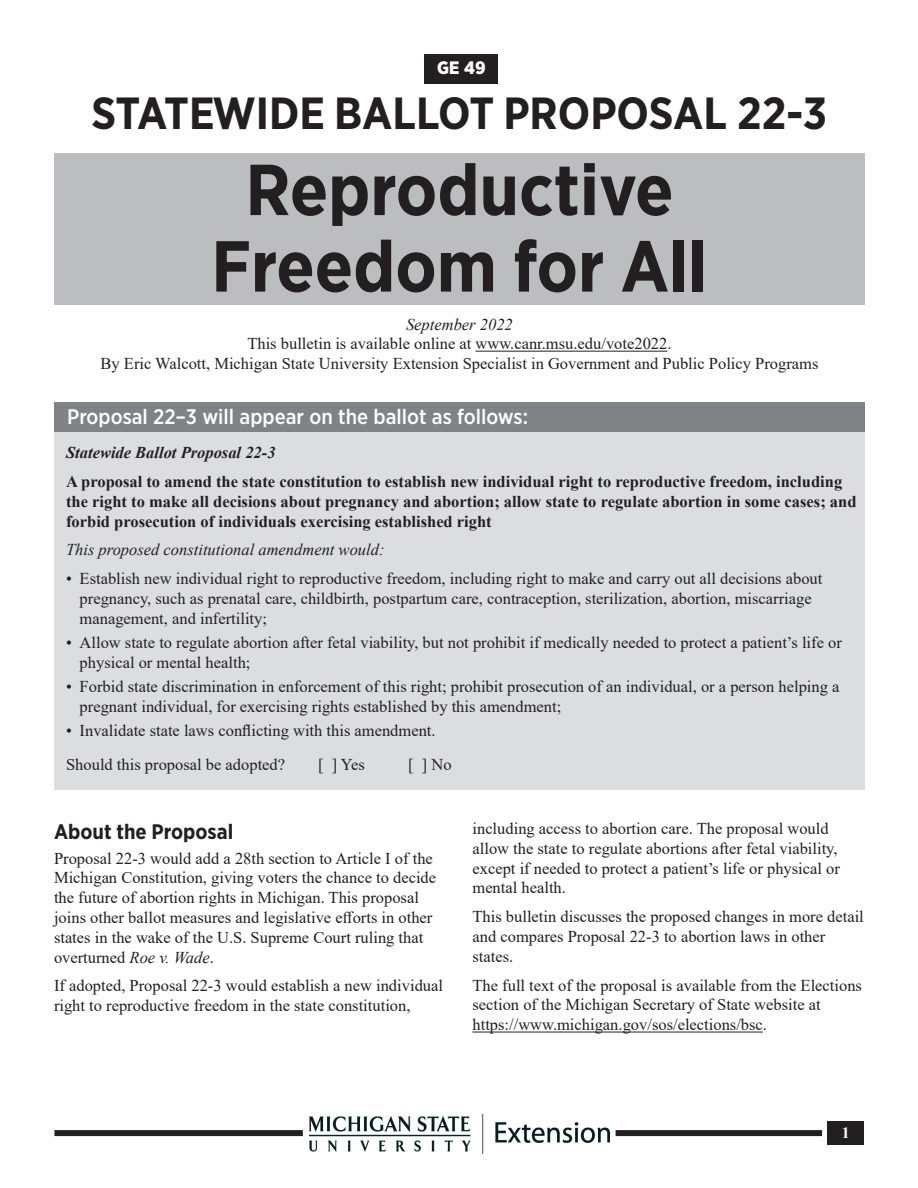
<style>
.page{position:relative;width:918px;height:1188px;background:#fff}
.page>*{position:absolute;margin:0;border:0;box-sizing:border-box;transform-origin:0 0}
.Year_title{font:700 72px/76.5px "Gotham Narrow";color:#231f20;text-align:center}
.t1{font:700 45px "Gotham Narrow";color:#231f20}
.Hbox{font:500 21px "Gotham Narrow";color:#fff}
.t2{font:700 21px "Gotham Narrow";color:#231f20}
.GE_Box{font:900 18px "Gotham Narrow";color:#fff}
.Body_text{font:16.5px/19.8px "Times New Roman";color:#231f20}
.Body_text-2{font:700 16.5px/19.8px "Times New Roman";color:#231f20}
.Body_text-3{font:italic 16.5px "Times New Roman";color:#231f20}
.Body_text-4{font:italic 700 16.5px "Times New Roman";color:#231f20}
.t3{font:700 15.75px "Times New Roman";color:#fff}
.s1{font-style:italic}
</style>
<div class="page">
<div style="left:425px;top:54px;width:73px;height:29px;background:#231f20"></div>
<div style="left:54px;top:431px;width:810px;height:359px;background:#dcdddf"></div>
<div style="left:54px;top:402px;width:810px;height:29px;background:#808285"></div>
<div style="left:54px;top:153px;width:810px;height:151px;background:#bcbdc0"></div>
<hr style="left:476px;top:351px;width:191px;height:1px;background:#231f20">
<hr style="left:472px;top:1032px;width:291px;height:1px;background:#231f20">
<div style="left:616px;top:1130px;width:206px;height:6px;background:#231f20"></div>
<div style="left:827px;top:1121px;width:37px;height:24px;background:#231f20"></div>
<img style="left:309px;top:1114px;width:300px;height:39px">
<div style="left:54px;top:1130px;width:249px;height:6px;background:#231f20"></div>
<h1 class="GE_Box" style="left:437px;top:56px;width:50px">GE 49</h1>
<h1 class="t1" style="left:91px;top:85px;width:737px">STATEWIDE BALLOT PROPOSAL 22-3</h1>
<h1 class="Year_title" style="left:211px;top:151px;width:498px">Reproductive<br>Freedom for All</h1>
<p class="Body_text-3" style="left:406px;top:313px;width:108px">September 2022</p>
<p class="Body_text" style="left:247px;top:333px;width:426px">This bulletin is available online at www.canr.msu.edu/vote2022.</p>
<p class="Body_text" style="left:101px;top:353px;width:719px">By Eric Walcott, Michigan State University Extension Specialist in Government and Public Policy Programs</p>
<p class="Hbox" style="left:67px;top:403px;width:462px">Proposal 22–3 will appear on the ballot as follows:</p>
<p class="Body_text-4" style="left:66px;top:441px;width:211px">Statewide Ballot Proposal 22-3</p>
<p class="Body_text-2" style="left:66px;top:471px;width:792px">A proposal to amend the state constitution to establish new individual right to reproductive freedom, including the right to make all decisions about pregnancy and abortion; allow state to regulate abortion in some cases; and forbid prosecution of individuals exercising established right</p>
<p class="Body_text-3" style="left:66px;top:538px;width:320px">This proposed constitutional amendment would:</p>
<p class="Body_text" style="left:80px;top:568px;width:744px;text-indent:-14px">• Establish new individual right to reproductive freedom, including right to make and carry out all decisions about pregnancy, such as prenatal care, childbirth, postpartum care, contraception, sterilization, abortion, miscarriage management, and infertility;</p>
<p class="Body_text" style="left:80px;top:632px;width:764px;text-indent:-14px">• Allow state to regulate abortion after fetal viability, but not prohibit if medically needed to protect a patient’s life or physical or mental health;</p>
<p class="Body_text" style="left:80px;top:676px;width:761px;text-indent:-14px">• Forbid state discrimination in enforcement of this right; prohibit prosecution of an individual, or a person helping a pregnant individual, for exercising rights established by this amendment;</p>
<p class="Body_text" style="left:66px;top:720px;width:371px">• Invalidate state laws conflicting with this amendment.</p>
<p class="Body_text" style="left:66px;top:754px;width:221px">Should this proposal be adopted?</p>
<p class="Body_text" style="left:318px;top:754px;width:48px">[ ] Yes</p>
<p class="Body_text" style="left:408px;top:754px;width:45px">[ ] No</p>
<h1 class="t2" style="left:54px;top:819px;width:181px">About the Proposal</h1>
<p class="Body_text" style="left:54px;top:848px;width:384px">Proposal 22-3 would add a 28th section to Article I of the Michigan Constitution, giving voters the chance to decide the future of abortion rights in Michigan. This proposal joins other ballot measures and legislative efforts in other states in the wake of the U.S. Supreme Court ruling that overturned <span class="s1">Roe v. Wade</span>.</p>
<p class="Body_text" style="left:54px;top:976px;width:391px">If adopted, Proposal 22-3 would establish a new individual right to reproductive freedom in the state constitution,</p>
<p class="Body_text" style="left:472px;top:818px;width:369px">including access to abortion care. The proposal would allow the state to regulate abortions after fetal viability, except if needed to protect a patient’s life or physical or mental health.</p>
<p class="Body_text" style="left:472px;top:906px;width:393px">This bulletin discusses the proposed changes in more detail and compares Proposal 22-3 to abortion laws in other states.</p>
<p class="Body_text" style="left:472px;top:975px;width:391px">The full text of the proposal is available from the Elections section of the Michigan Secretary of State website at https://www.michigan.gov/sos/elections/bsc.</p>
<p class="t3" style="left:842px;top:1122px;width:9px">1</p>
</div>
